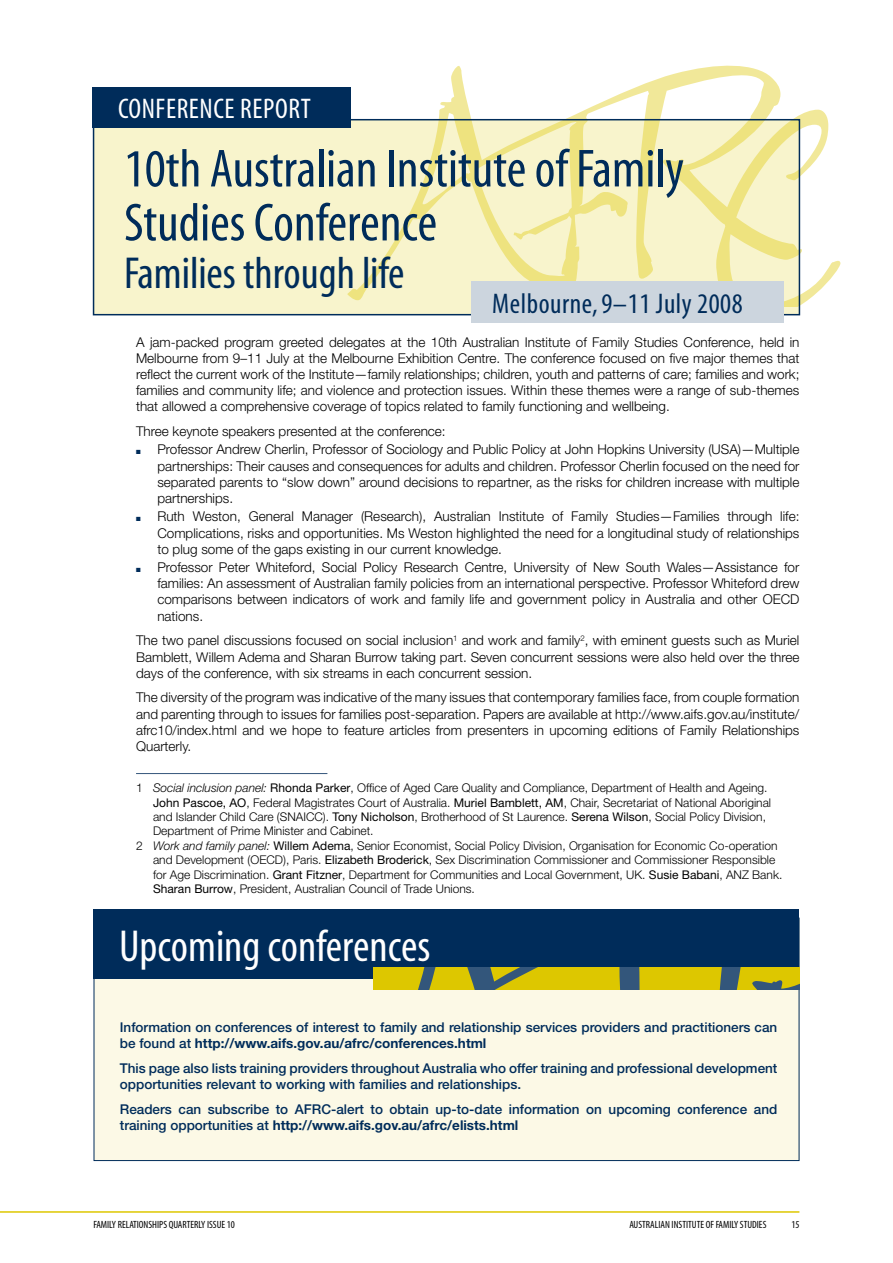
<style>
.page{position:relative;width:893px;height:1263px;background:#fff}
.page>*{position:absolute;margin:0;border:0;box-sizing:border-box;transform-origin:0 0}
.t1{font:54px/54px "Myriad MM 400 300";color:#002c5a}
.t2{font:45px "Myriad MM 400 300";color:#002c5a}
.t3{font:45px "Myriad MM 400 300";color:#fff}
.t4{font:28.5px "Myriad MM 400 300";letter-spacing:.02em;color:#002c5a}
.t5{font:28.5px "Myriad MM 400 300";color:#fff}
.t6{font:300 13.5px/16.2px "Helvetica Neue";color:#000;text-align:justify}
.t7{font:500 13.5px/16.2px "Helvetica Neue";color:#002c5a}
.t8{font:300 12px "Helvetica Neue";color:#000}
.t9{font:10.5px "Myriad MM 400 300";color:#000}
.s1{color:#002c5a}
.s2{font-style:italic}
.s3{font-weight:400}
.s4{font-weight:700}
</style>
<div class="page">
<hr style="left:0;top:1211px;width:799px;height:2px;background:#ddc700">
<hr style="left:136px;top:773px;width:191px;height:1px;background:#33567b">
<div style="left:94px;top:120px;width:705px;height:195px;background:#f8f4cc"></div>
<div style="left:92px;top:87px;width:259px;height:41px;background:#002c5a"></div>
<svg style="left:347px;top:65px;width:493px;height:242px"></svg>
<div style="left:93px;top:119px;width:707px;height:196px;border:2px solid #002c5a"></div>
<div style="left:471px;top:281px;width:312px;height:42px;background:#ccd5de"></div>
<div style="left:94px;top:918px;width:705px;height:242px;background:#fcf9e6"></div>
<div style="left:94px;top:909px;width:705px;height:70px;background:#002c5a"></div>
<svg style="left:373px;top:967px;width:426px;height:22px;background:#b6ad1b"></svg>
<h3 class="t5" style="left:118px;top:95px;width:24px">Conference</h3>
<h3 class="t5" style="left:240px;top:95px;width:25px">Report</h3>
<h1 class="t1" style="left:124px;top:144px;width:561px">10th Australian Institute of Family<br>Studies Conference</h1>
<h2 class="t2" style="left:124px;top:252px;width:282px">Families through life</h2>
<h3 class="t4" style="left:492px;top:289px;width:252px">Melbourne, 9–11 July 2008</h3>
<p class="t6" style="left:136px;top:333px;width:665px">A jam-packed program greeted delegates at the 10th Australian Institute of Family Studies Conference, held in Melbourne from 9–11 July at the Melbourne Exhibition Centre. The conference focused on five major themes that reflect the current work of the Institute—family relationships; children, youth and patterns of care; families and work; families and community life; and violence and protection issues. Within these themes were a range of sub-themes that allowed a comprehensive coverage of topics related to family functioning and wellbeing.</p>
<p class="t6" style="left:136px;top:423px;width:311px">Three keynote speakers presented at the conference:</p>
<p class="t6" style="left:157px;top:441px;width:644px;text-indent:-21px"><span class="s1">■</span> Professor Andrew Cherlin, Professor of Sociology and Public Policy at John Hopkins University (USA)—Multiple partnerships: Their causes and consequences for adults and children. Professor Cherlin focused on the need for separated parents to “slow down” around decisions to repartner, as the risks for children increase with multiple partnerships.</p>
<p class="t6" style="left:157px;top:508px;width:644px;text-indent:-21px"><span class="s1">■</span> Ruth Weston, General Manager (Research), Australian Institute of Family Studies—Families through life:<br>Complications, risks and opportunities. Ms Weston highlighted the need for a longitudinal study of relationships to plug some of the gaps existing in our current knowledge.</p>
<p class="t6" style="left:157px;top:559px;width:644px;text-indent:-21px"><span class="s1">■</span> Professor Peter Whiteford, Social Policy Research Centre, University of New South Wales—Assistance for families: An assessment of Australian family policies from an international perspective. Professor Whiteford drew comparisons between indicators of work and family life and government policy in Australia and other OECD nations.</p>
<p class="t6" style="left:136px;top:632px;width:665px">The two panel discussions focused on social inclusion<sup>1</sup> and work and family<sup>2</sup>, with eminent guests such as Muriel Bamblett, Willem Adema and Sharan Burrow taking part. Seven concurrent sessions were also held over the three days of the conference, with six streams in each concurrent session.</p>
<p class="t6" style="left:136px;top:689px;width:665px">The diversity of the program was indicative of the many issues that contemporary families face, from couple formation and parenting through to issues for families post-separation. Papers are available at http://www.aifs.gov.au/institute/ afrc10/index.html and we hope to feature articles from presenters in upcoming editions of Family Relationships Quarterly.</p>
<p class="t8" style="left:136px;top:781px;width:633px">1 <span class="s2">Social inclusion panel:</span> <span class="s3">Rhonda Parker</span>, Office of Aged Care Quality and Compliance, Department of Health and Ageing.</p>
<p class="t8" style="left:153px;top:795px;width:619px"><span class="s3">John Pascoe, AO</span>, Federal Magistrates Court of Australia. <span class="s3">Muriel Bamblett, AM</span>, Chair, Secretariat of National Aboriginal</p>
<p class="t8" style="left:153px;top:809px;width:614px">and Islander Child Care (SNAICC). <span class="s3">Tony Nicholson</span>, Brotherhood of St Laurence. <span class="s3">Serena Wilson</span>, Social Policy Division,</p>
<p class="t8" style="left:153px;top:824px;width:222px">Department of Prime Minister and Cabinet.</p>
<p class="t8" style="left:136px;top:838px;width:643px">2 <span class="s2">Work and family panel:</span> <span class="s3">Willem Adema</span>, Senior Economist, Social Policy Division, Organisation for Economic Co-operation</p>
<p class="t8" style="left:153px;top:853px;width:624px">and Development (OECD), Paris. <span class="s3">Elizabeth Broderick</span>, Sex Discrimination Commissioner and Commissioner Responsible</p>
<p class="t8" style="left:153px;top:867px;width:631px">for Age Discrimination. <span class="s3">Grant Fitzner</span>, Department for Communities and Local Government, UK. <span class="s3">Susie Babani</span>, ANZ Bank.</p>
<p class="t8" style="left:153px;top:881px;width:323px"><span class="s3">Sharan Burrow</span>, President, Australian Council of Trade Unions.</p>
<h2 class="t3" style="left:119px;top:924px;width:313px">Upcoming conferences</h2>
<p class="t7" style="left:120px;top:1019px;width:659px">Information on conferences of interest to family and relationship services providers and practitioners can be found at <span class="s4">http://www.aifs.gov.au/afrc/conferences.html</span></p>
<p class="t7" style="left:120px;top:1060px;width:659px">This page also lists training providers throughout Australia who offer training and professional development opportunities relevant to working with families and relationships.</p>
<p class="t7" style="left:120px;top:1101px;width:659px">Readers can subscribe to AFRC-alert to obtain up-to-date information on upcoming conference and training opportunities at <span class="s4">http://www.aifs.gov.au/afrc/elists.html</span></p>
<p class="t9" style="left:94px;top:1220px;width:143px">FAMILY RELATIONSHIPS QUARTERLY ISSUE 10</p>
<p class="t9" style="left:629px;top:1220px;width:139px">AUSTRALIAN INSTITUTE OF FAMILY STUDIES</p>
<p class="t9" style="left:791px;top:1220px;width:10px">15</p>
</div>
